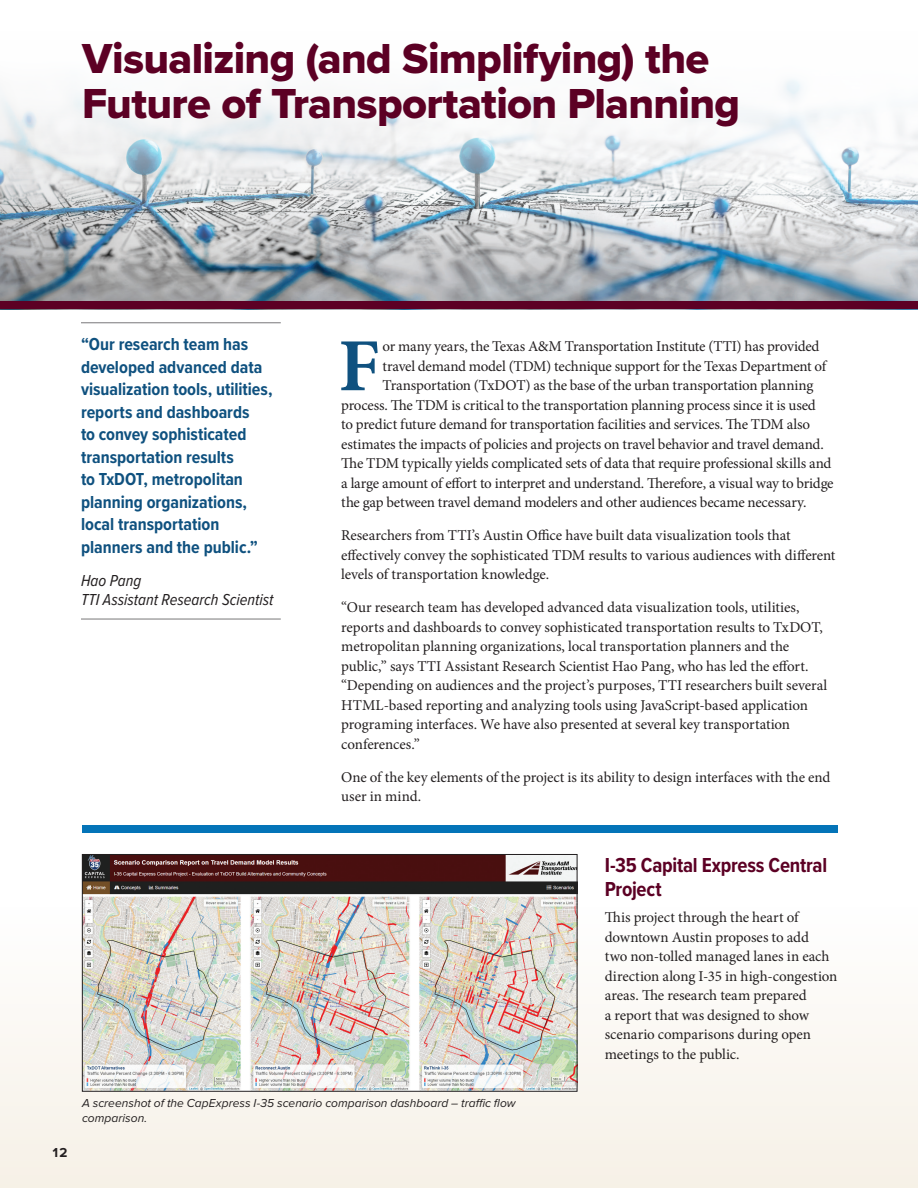
<style>
.page{position:relative;width:918px;height:1188px;background:#fff}
.page>*{position:absolute;margin:0;border:0;box-sizing:border-box;transform-origin:0 0}
.P_Body_Copy{font:700 75px "Minion Pro";color:#0f517f}
.H2_SS_Maroon{font:43.5px/45px "Proxima Nova Extrabld";letter-spacing:-.015em;color:#5c0024}
.H3_subhead_Maroon_sa{font:700 21px/24px "Proxima Nova Cond";letter-spacing:-.01em;color:#5c0024}
.Quote_Part_1_Blue{font:700 18px/22.5px "Proxima Nova Cond";color:#0f517f}
.Quote_Part_2_Researc{font:italic 16.5px/19.5px "Proxima Nova Cond";color:#231f20}
.P_Body_Copy-2{font:15px/19.5px "Minion Pro";letter-spacing:-.01em;color:#231f20}
.t1{font:700 13.5px "Proxima Nova";color:#231f20}
.cutline{font:italic 12px/15px "Proxima Nova";color:#231f20}
</style>
<div class="page">
<div style="left:0;top:653px;width:918px;height:535px;background:linear-gradient(to bottom,#fff,#f8f3eb)"></div>
<img style="left:0;top:79px;width:918px;height:222px">
<div style="left:0;top:301px;width:918px;height:8px;background:#5c0024"></div>
<hr style="left:81px;top:322px;width:200px;height:1px;background:#787779">
<hr style="left:81px;top:619px;width:200px;height:1px;background:#787779">
<div style="left:82px;top:825px;width:756px;height:8px;background:#0474b8"></div>
<img style="left:84px;top:856px;width:491px;height:234px">
<div style="left:82px;top:854px;width:495px;height:238px;border:1px solid #231f20"></div>
<p class="H2_SS_Maroon" style="left:82px;top:36px;width:660px">Visualizing (and Simplifying) the<br>Future of Transportation Planning</p>
<p class="Quote_Part_1_Blue" style="left:81px;top:333px;width:193px">“Our research team has developed advanced data visualization tools, utilities, reports and dashboards<br>to convey sophisticated transportation results<br>to TxDOT, metropolitan planning organizations, local transportation planners and the public.”</p>
<p class="Quote_Part_2_Researc" style="left:81px;top:570px;width:194px">Hao Pang<br>TTI Assistant Research Scientist</p>
<p class="P_Body_Copy" style="left:338px;top:313px;width:43px">F</p>
<p class="P_Body_Copy-2" style="left:383px;top:337px;width:439px">or many years, the Texas A&amp;M Transportation Institute (TTI) has provided</p>
<p class="P_Body_Copy-2" style="left:383px;top:356px;width:445px">travel demand model (TDM) technique support for the Texas Department of</p>
<p class="P_Body_Copy-2" style="left:383px;top:376px;width:432px">Transportation (TxDOT) as the base of the urban transportation planning</p>
<p class="P_Body_Copy-2" style="left:341px;top:395px;width:476px">process. The TDM is critical to the transportation planning process since it is used</p>
<p class="P_Body_Copy-2" style="left:341px;top:415px;width:470px">to predict future demand for transportation facilities and services. The TDM also</p>
<p class="P_Body_Copy-2" style="left:341px;top:434px;width:484px">estimates the impacts of policies and projects on travel behavior and travel demand.</p>
<p class="P_Body_Copy-2" style="left:341px;top:454px;width:492px">The TDM typically yields complicated sets of data that require professional skills and</p>
<p class="P_Body_Copy-2" style="left:341px;top:473px;width:494px">a large amount of effort to interpret and understand. Therefore, a visual way to bridge</p>
<p class="P_Body_Copy-2" style="left:341px;top:493px;width:467px">the gap between travel demand modelers and other audiences became necessary.</p>
<p class="P_Body_Copy-2" style="left:341px;top:526px;width:496px">Researchers from TTI’s Austin Office have built data visualization tools that effectively convey the sophisticated TDM results to various audiences with different levels of transportation knowledge.</p>
<p class="P_Body_Copy-2" style="left:341px;top:598px;width:488px">“Our research team has developed advanced data visualization tools, utilities, reports and dashboards to convey sophisticated transportation results to TxDOT, metropolitan planning organizations, local transportation planners and the public,” says TTI Assistant Research Scientist Hao Pang, who has led the effort. “Depending on audiences and the project’s purposes, TTI researchers built several HTML-based reporting and analyzing tools using JavaScript-based application programing interfaces. We have also presented at several key transportation conferences.”</p>
<p class="P_Body_Copy-2" style="left:341px;top:767px;width:491px">One of the key elements of the project is its ability to design interfaces with the end user in mind.</p>
<p class="t1" style="left:52px;top:1143px;width:17px">12</p>
<p class="cutline" style="left:82px;top:1095px;width:435px">A screenshot of the CapExpress I-35 scenario comparison dashboard – traffic flow comparison.</p>
<h3 class="H3_subhead_Maroon_sa" style="left:605px;top:853px;width:224px">I-35 Capital Express Central<br>Project</h3>
<p class="P_Body_Copy-2" style="left:605px;top:908px;width:234px">This project through the heart of downtown Austin proposes to add<br>two non-tolled managed lanes in each direction along I-35 in high-congestion areas. The research team prepared<br>a report that was designed to show scenario comparisons during open meetings to the public.</p>
</div>
